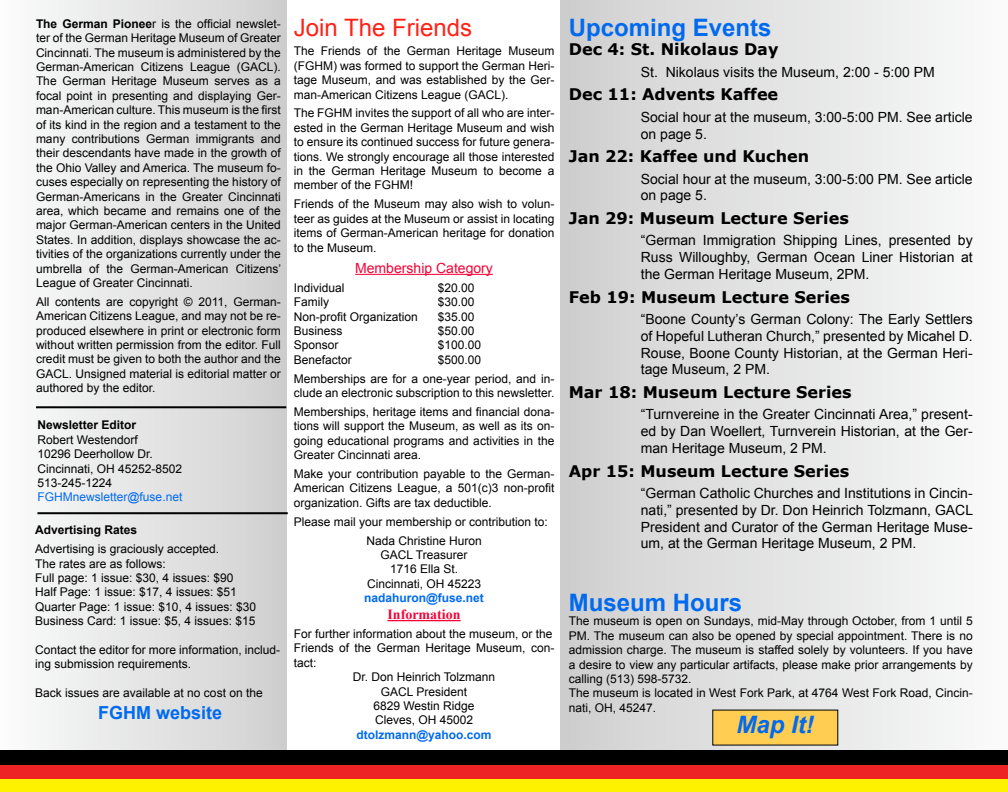
<style>
.page{position:relative;width:1008px;height:792px;background:#fff}
.page>*{position:absolute;margin:0;border:0;box-sizing:border-box;transform-origin:0 0}
.t1{font:700 24px "Arial";color:#006aef}
.t2{font:24px "Arial";color:#ff2118}
.t3{font:italic 700 24px "Arial";color:#006aef}
.t4{font:700 18px "Arial";color:#006aef}
.t5{font:700 16px "Verdana";color:#000}
.t6{font:14px/16.8px "Arial";color:#000;text-align:justify}
.t7{font:14px "Arial";color:#f50036}
.t8{font:700 14px "Times New Roman";color:#f50036}
.t9{font:12px/14.4px "Arial";color:#000;text-align:justify}
.t10{font:700 12px "Arial";color:#006aef}
.t11{font:700 12px "Arial";color:#000}
.t12{font:12px "Arial";color:#006aef}
.s1{font-weight:700}
</style>
<div class="page">
<div style="left:0;top:0;width:286px;height:792px;background:linear-gradient(to right,#fafbfb,#cfcfcf)"></div>
<div style="left:560px;top:0;width:448px;height:792px;background:linear-gradient(to right,#cfcecf,#f9fafa)"></div>
<hr style="left:36px;top:406px;width:250px;height:2px;background:#000">
<hr style="left:37px;top:512px;width:251px;height:2px;background:#000">
<hr style="left:355px;top:274px;width:138px;height:1px;background:#f50036">
<hr style="left:388px;top:620px;width:73px;height:1px;background:#f50036">
<div style="left:0;top:750px;width:1008px;height:14px;background:#000"></div>
<div style="left:0;top:765px;width:1008px;height:14px;background:#ec2224"></div>
<div style="left:0;top:779px;width:1008px;height:13px;background:#fff200"></div>
<div style="left:713px;top:710px;width:125px;height:35px;background:#ffcd52"></div>
<p class="t9" style="left:36px;top:16px;width:247px"><span class="s1">The German Pionee</span>r is the official newslet&shy;ter of the German Heritage Museum of Greater Cincinnati. The museum is administered by the German-American Citizens League (GACL).<br>The German Heritage Museum serves as a focal point in presenting and displaying Ger&shy;man-American culture. This museum is the first of its kind in the region and a testament to the many contributions German immigrants and their descendants have made in the growth of the Ohio Valley and America. The museum fo&shy;cuses especially on representing the history of German-Americans in the Greater Cincinnati area, which became and remains one of the major German-American centers in the United States. In addition, displays showcase the ac&shy;tivities of the organizations currently under the umbrella of the German-American Citizens’ League of Greater Cincinnati.</p>
<p class="t9" style="left:36px;top:295px;width:246px">All contents are copyright © 2011, German-American Citizens League, and may not be re&shy;produced elsewhere in print or electronic form without written permission from the editor. Full credit must be given to both the author and the GACL. Unsigned material is editorial matter or authored by the editor.</p>
<p class="t11" style="left:37px;top:417px;width:100px">Newsletter Editor</p>
<p class="t9" style="left:37px;top:432px;width:146px;text-align:left">Robert Westendorf<br>10296 Deerhollow Dr.<br>Cincinnati, OH 45252-8502<br>513-245-1224</p>
<p class="t12" style="left:37px;top:489px;width:146px">FGHMnewsletter@fuse.net</p>
<p class="t11" style="left:35px;top:522px;width:104px">Advertising Rates</p>
<p class="t9" style="left:35px;top:542px;width:222px;text-align:left">Advertising is graciously accepted.<br>The rates are as follows:<br>Full page: 1 issue: $30, 4 issues: $90<br>Half Page: 1 issue: $17, 4 issues: $51<br>Quarter Page: 1 issue: $10, 4 issues: $30<br>Business Card: 1 issue: $5, 4 issues: $15</p>
<p class="t9" style="left:35px;top:643px;width:246px">Contact the editor for more information, includ&shy;ing submission requirements.</p>
<p class="t9" style="left:35px;top:686px;width:229px">Back issues are available at no cost on the</p>
<h2 class="t4" style="left:98px;top:701px;width:126px">FGHM website</h2>
<h1 class="t2" style="left:294px;top:12px;width:180px">Join The Friends</h1>
<p class="t9" style="left:294px;top:44px;width:262px">The Friends of the German Heritage Museum (FGHM) was formed to support the German Heri&shy;tage Museum, and was established by the Ger&shy;man-American Citizens League (GACL).</p>
<p class="t9" style="left:294px;top:106px;width:262px">The FGHM invites the support of all who are inter&shy;ested in the German Heritage Museum and wish to ensure its continued success for future genera&shy;tions. We strongly encourage all those interested in the German Heritage Museum to become a member of the FGHM!</p>
<p class="t9" style="left:294px;top:197px;width:262px">Friends of the Museum may also wish to volun&shy;teer as guides at the Museum or assist in locating items of German-American heritage for donation to the Museum.</p>
<p class="t7" style="left:355px;top:259px;width:139px">Membership Category</p>
<p class="t9" style="left:294px;top:280px;width:52px">Individual</p>
<p class="t9" style="left:438px;top:280px;width:38px">$20.00</p>
<p class="t9" style="left:294px;top:295px;width:37px">Family</p>
<p class="t9" style="left:438px;top:295px;width:38px">$30.00</p>
<p class="t9" style="left:294px;top:309px;width:126px">Non-profit Organization</p>
<p class="t9" style="left:438px;top:309px;width:38px">$35.00</p>
<p class="t9" style="left:294px;top:324px;width:50px">Business</p>
<p class="t9" style="left:438px;top:324px;width:38px">$50.00</p>
<p class="t9" style="left:294px;top:338px;width:46px">Sponsor</p>
<p class="t9" style="left:438px;top:338px;width:45px">$100.00</p>
<p class="t9" style="left:294px;top:352px;width:60px">Benefactor</p>
<p class="t9" style="left:294px;top:350px;width:262px;line-height:18.9px;text-indent:144px">$500.00<br>Memberships are for a one-year period, and in-</p>
<p class="t9" style="left:294px;top:384px;width:262px;line-height:18.9px">clude an electronic subscription to this newsletter.<br>Memberships, heritage items and financial dona-</p>
<p class="t9" style="left:294px;top:419px;width:262px">tions will support the Museum, as well as its on&shy;going educational programs and activities in the Greater Cincinnati area.</p>
<p class="t9" style="left:294px;top:467px;width:262px">Make your contribution payable to the German-American Citizens League, a 501(c)3 non-profit organization. Gifts are tax deductible.</p>
<p class="t9" style="left:294px;top:512px;width:256px;line-height:18.9px;text-align:center">Please mail your membership or contribution to:<br>Nada Christine Huron</p>
<p class="t9" style="left:367px;top:548px;width:116px;text-align:center">GACL Treasurer<br>1716 Ella St.<br>Cincinnati, OH 45223</p>
<p class="t10" style="left:364px;top:590px;width:121px">nadahuron@fuse.net</p>
<p class="t8" style="left:388px;top:605px;width:75px">Information</p>
<p class="t9" style="left:294px;top:627px;width:260px">For further information about the museum, or the</p>
<p class="t9" style="left:294px;top:641px;width:262px">Friends of the German Heritage Museum, con-</p>
<p class="t9" style="left:294px;top:655px;width:24px">tact:</p>
<p class="t9" style="left:353px;top:670px;width:144px">Dr. Don Heinrich Tolzmann</p>
<p class="t9" style="left:381px;top:684px;width:88px">GACL President</p>
<p class="t9" style="left:374px;top:699px;width:103px">6829 Westin Ridge</p>
<p class="t9" style="left:375px;top:713px;width:100px">Cleves, OH 45002</p>
<p class="t10" style="left:357px;top:727px;width:137px">dtolzmann@yahoo.com</p>
<h1 class="t1" style="left:569px;top:12px;width:204px">Upcoming Events</h1>
<h3 class="t5" style="left:569px;top:39px;width:211px">Dec 4: St. Nikolaus Day</h3>
<p class="t6" style="left:641px;top:64px;width:296px">St. Nikolaus visits the Museum, 2:00 - 5:00 PM</p>
<h3 class="t5" style="left:569px;top:84px;width:211px">Dec 11: Advents Kaffee</h3>
<p class="t6" style="left:641px;top:109px;width:333px">Social hour at the museum, 3:00-5:00 PM. See article on page 5.</p>
<h3 class="t5" style="left:569px;top:146px;width:242px">Jan 22: Kaffee und Kuchen</h3>
<p class="t6" style="left:641px;top:170px;width:333px">Social hour at the museum, 3:00-5:00 PM. See article on page 5.</p>
<h3 class="t5" style="left:569px;top:208px;width:282px">Jan 29: Museum Lecture Series</h3>
<p class="t6" style="left:641px;top:232px;width:333px">“German Immigration Shipping Lines, presented by Russ Willoughby, German Ocean Liner Historian at the German Heritage Museum, 2PM.</p>
<h3 class="t5" style="left:569px;top:286px;width:283px">Feb 19: Museum Lecture Series</h3>
<p class="t6" style="left:641px;top:311px;width:333px">“Boone County’s German Colony: The Early Settlers of Hopeful Lutheran Church,” presented by Micahel D.<br>Rouse, Boone County Historian, at the German Heri&shy;tage Museum, 2 PM.</p>
<h3 class="t5" style="left:569px;top:382px;width:284px">Mar 18: Museum Lecture Series</h3>
<p class="t6" style="left:641px;top:406px;width:333px">“Turnvereine in the Greater Cincinnati Area,” present&shy;ed by Dan Woellert, Turnverein Historian, at the Ger&shy;man Heritage Museum, 2 PM.</p>
<h3 class="t5" style="left:569px;top:460px;width:282px">Apr 15: Museum Lecture Series</h3>
<p class="t6" style="left:641px;top:485px;width:334px">“German Catholic Churches and Institutions in Cincin&shy;nati,” presented by Dr. Don Heinrich Tolzmann, GACL President and Curator of the German Heritage Muse&shy;um, at the German Heritage Museum, 2 PM.</p>
<h1 class="t1" style="left:569px;top:587px;width:175px">Museum Hours</h1>
<p class="t9" style="left:569px;top:614px;width:405px;text-align:left">The museum is open on Sundays, mid-May through October, from 1 until 5<br>PM. The museum can also be opened by special appointment. There is no admission charge. The museum is staffed solely by volunteers. If you have a desire to view any particular artifacts, please make prior arrangements by calling (513) 598-5732.<br>The museum is located in West Fork Park, at 4764 West Fork Road, Cincin&shy;nati, OH, 45247.</p>
<h1 class="t3" style="left:737px;top:708px;width:79px">Map It!</h1>
</div>
